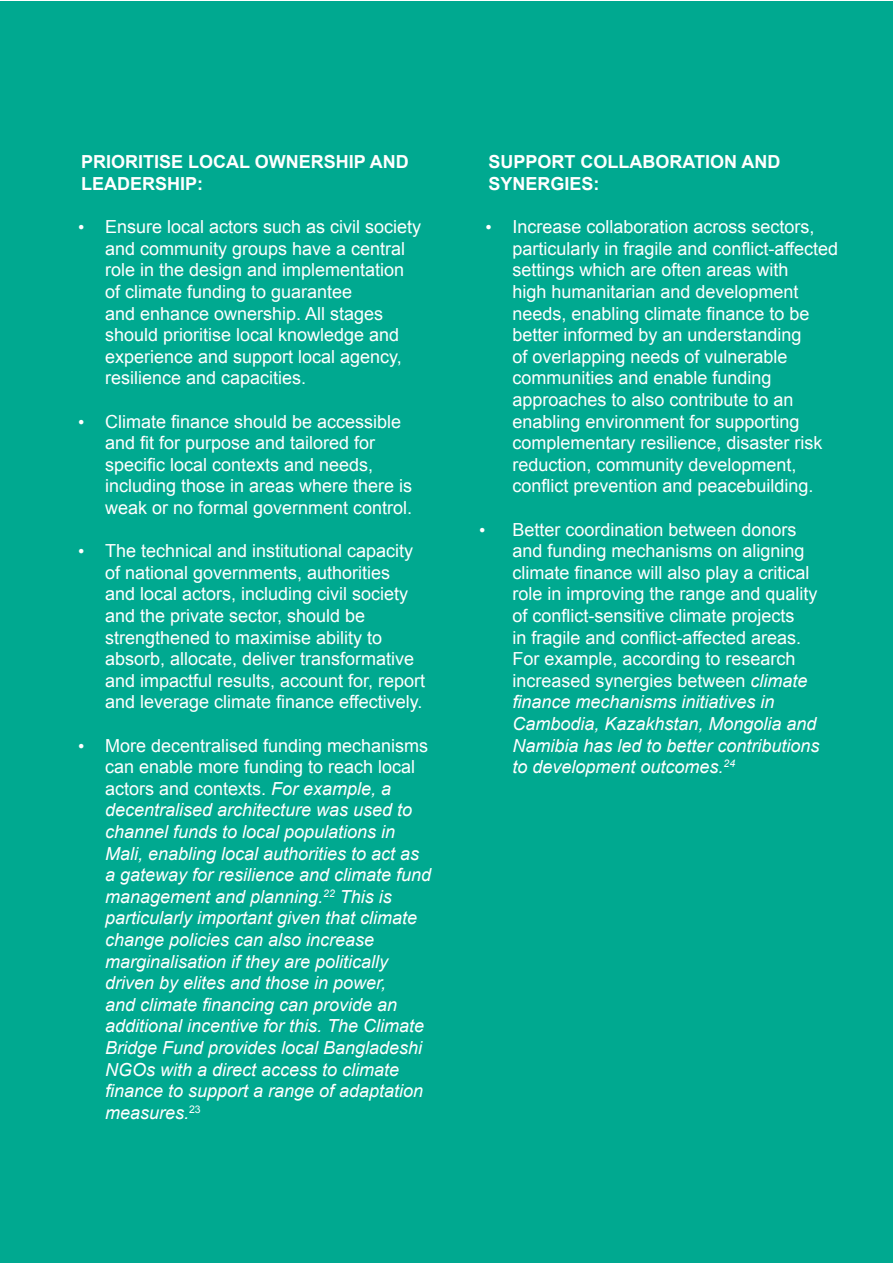
<style>
.page{position:relative;width:893px;height:1263px;background:#fff}
.page>*{position:absolute;margin:0;border:0;box-sizing:border-box;transform-origin:0 0}
.t1{font:18px/21.6px "Arial";color:#fff}
.t2{font:italic 18px/21.6px "Arial";color:#fff}
.t3{font:700 18px/21.6px "Arial";color:#fff}
.s1{font-family:"Times New Roman"}
.s2{font-family:"Times New Roman";font-style:normal}
.s3{font-style:normal}
.s4{font-style:italic}
</style>
<div class="page">
<div style="left:0;top:1px;width:892px;height:1261px;background:#00a990"></div>
<p class="t3" style="left:81px;top:152px;width:329px">PRIORITISE LOCAL OWNERSHIP AND<br>LEADERSHIP:</p>
<p class="t1" style="left:105px;top:216px;width:318px;text-indent:-27px"><span class="s1">•</span> Ensure local actors such as civil society and community groups have a central role in the design and implementation of climate funding to guarantee<br>and enhance ownership. All stages should prioritise local knowledge and experience and support local agency, resilience and capacities.</p>
<p class="t1" style="left:105px;top:411px;width:309px;text-indent:-27px"><span class="s1">•</span> Climate finance should be accessible and fit for purpose and tailored for specific local contexts and needs, including those in areas where there is weak or no formal government control.</p>
<p class="t1" style="left:105px;top:540px;width:322px;text-indent:-27px"><span class="s1">•</span> The technical and institutional capacity of national governments, authorities<br>and local actors, including civil society and the private sector, should be strengthened to maximise ability to absorb, allocate, deliver transformative and impactful results, account for, report and leverage climate finance effectively.</p>
<p class="t2" style="left:105px;top:735px;width:328px;text-indent:-27px"><span class="s2">•</span> <span class="s3">More decentralised funding mechanisms can enable more funding to reach local actors and contexts.</span> For example, a decentralised architecture was used to channel funds to local populations in Mali, enabling local authorities to act as a gateway for resilience and climate fund management and planning.<sup>22</sup> This is particularly important given that climate change policies can also increase marginalisation if they are politically driven by elites and those in power,<br>and climate financing can provide an additional incentive for this. The Climate Bridge Fund provides local Bangladeshi NGOs with a direct access to climate finance to support a range of adaptation measures.<sup>23</sup></p>
<p class="t3" style="left:488px;top:152px;width:293px">SUPPORT COLLABORATION AND<br>SYNERGIES:</p>
<p class="t1" style="left:512px;top:216px;width:327px;text-indent:-27px"><span class="s1">•</span> Increase collaboration across sectors, particularly in fragile and conflict-affected settings which are often areas with<br>high humanitarian and development needs, enabling climate finance to be better informed by an understanding<br>of overlapping needs of vulnerable communities and enable funding approaches to also contribute to an enabling environment for supporting complementary resilience, disaster risk reduction, community development, conflict prevention and peacebuilding.</p>
<p class="t1" style="left:512px;top:519px;width:309px;text-indent:-33px"><span class="s1">•</span> Better coordination between donors and funding mechanisms on aligning climate finance will also play a critical role in improving the range and quality of conflict-sensitive climate projects<br>in fragile and conflict-affected areas.<br>For example, according to research increased synergies between <span class="s4">climate finance mechanisms initiatives in Cambodia, Kazakhstan, Mongolia and Namibia has led to better contributions to development outcomes.</span><sup>24</sup></p>
</div>
